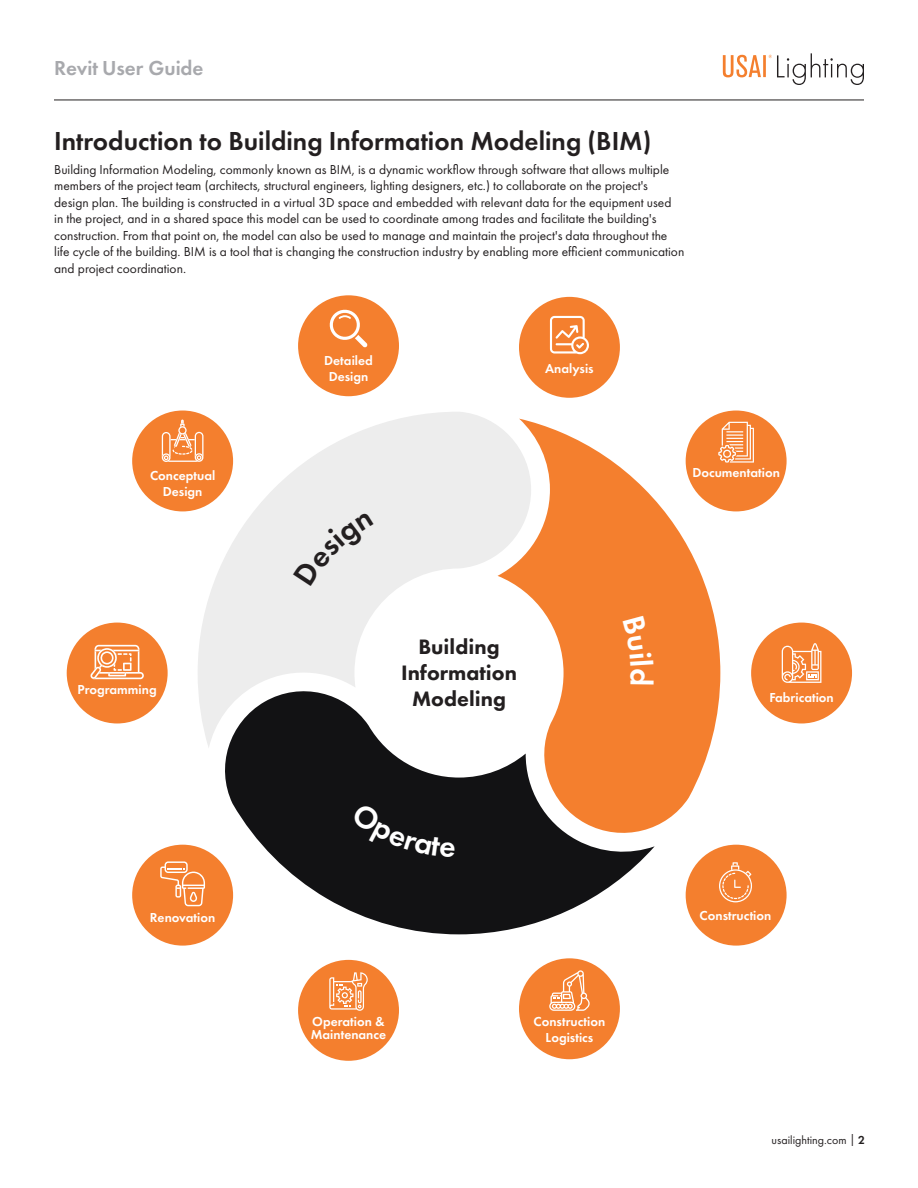
<style>
.page{position:relative;width:918px;height:1188px;background:#fff}
.page>*{position:absolute;margin:0;border:0;box-sizing:border-box;transform-origin:0 0}
.t1{font:600 27px "Futura PT";color:#231f20}
.t2{font:800 21.6px/26px "Futura PT";color:#231f20;text-align:center}
.t3{font:600 21px "Futura PT";color:#a8a9ad}
.t4{font:13.5px/16.5px "Futura PT";color:#231f20}
.t5{font:600 13.5px/16.2px "Futura PT";color:#fff;text-align:center}
.t6{font:12px "Futura PT";color:#231f20}
.s1{font-weight:600}
</style>
<div class="page">
<hr style="left:54px;top:100px;width:810px;height:1px;background:#231f20">
<svg style="left:723px;top:53px;width:141px;height:32px"></svg>
<svg style="left:531px;top:419px;width:189px;height:407px;fill:#f47f2e"></svg>
<svg style="left:215px;top:681px;width:440px;height:253px;fill:#121214"></svg>
<svg style="left:198px;top:412px;width:333px;height:337px;fill:#ededed"></svg>
<div style="left:298px;top:295px;width:101px;height:101px;background:#f47f2e;border-radius:50%"></div>
<div style="left:519px;top:297px;width:101px;height:101px;background:#f47f2e;border-radius:50%"></div>
<div style="left:686px;top:411px;width:101px;height:100px;background:#f47f2e;border-radius:50%"></div>
<div style="left:132px;top:411px;width:101px;height:100px;background:#f47f2e;border-radius:50%"></div>
<div style="left:751px;top:623px;width:101px;height:100px;background:#f47f2e;border-radius:50%"></div>
<div style="left:67px;top:623px;width:101px;height:100px;background:#f47f2e;border-radius:50%"></div>
<div style="left:298px;top:960px;width:101px;height:101px;background:#f47f2e;border-radius:50%"></div>
<div style="left:519px;top:958px;width:101px;height:101px;background:#f47f2e;border-radius:50%"></div>
<div style="left:686px;top:845px;width:101px;height:101px;background:#f47f2e;border-radius:50%"></div>
<div style="left:132px;top:845px;width:101px;height:101px;background:#f47f2e;border-radius:50%"></div>
<svg style="left:329px;top:309px;width:39px;height:39px"></svg>
<svg style="left:550px;top:316px;width:39px;height:38px"></svg>
<svg style="left:718px;top:422px;width:36px;height:41px"></svg>
<svg style="left:782px;top:643px;width:39px;height:40px"></svg>
<svg style="left:719px;top:862px;width:33px;height:40px"></svg>
<svg style="left:549px;top:970px;width:41px;height:41px"></svg>
<svg style="left:329px;top:972px;width:39px;height:39px"></svg>
<svg style="left:160px;top:861px;width:45px;height:45px"></svg>
<svg style="left:91px;top:645px;width:53px;height:34px"></svg>
<svg style="left:162px;top:420px;width:41px;height:42px"></svg>
<div style="left:293px;top:512px;width:80px;height:74px;background:#ededed"></div>
<div style="left:623px;top:615px;width:31px;height:69px;background:#f47f2e"></div>
<div style="left:351px;top:802px;width:104px;height:56px;background:#121214"></div>
<p class="t3" style="left:54px;top:55px;width:151px">Revit User Guide</p>
<p class="t1" style="left:54px;top:124px;width:599px">Introduction to Building Information Modeling (BIM)</p>
<p class="t4" style="left:54px;top:161px;width:632px">Building Information Modeling, commonly known as BIM, is a dynamic workflow through software that allows multiple members of the project team (architects, structural engineers, lighting designers, etc.) to collaborate on the project's design plan. The building is constructed in a virtual 3D space and embedded with relevant data for the equipment used<br>in the project, and in a shared space this model can be used to coordinate among trades and facilitate the building's construction. From that point on, the model can also be used to manage and maintain the project's data throughout the life cycle of the building. BIM is a tool that is changing the construction industry by enabling more efficient communication and project coordination.</p>
<p class="t5" style="left:324px;top:352px;width:50px">Detailed<br>Design</p>
<p class="t5" style="left:545px;top:360px;width:50px">Analysis</p>
<p class="t5" style="left:150px;top:467px;width:67px">Conceptual</p>
<p class="t5" style="left:163px;top:484px;width:41px">Design</p>
<p class="t5" style="left:692px;top:464px;width:89px">Documentation</p>
<p class="t5" style="left:78px;top:682px;width:81px">Programming</p>
<p class="t2" style="left:401px;top:634px;width:117px">Building<br>Information<br>Modeling</p>
<p class="t5" style="left:769px;top:689px;width:66px">Fabrication</p>
<p class="t5" style="left:150px;top:910px;width:67px">Renovation</p>
<p class="t5" style="left:311px;top:1015px;width:77px;line-height:13.2px;text-align:left">Operation &amp;<br>Maintenance</p>
<p class="t5" style="left:534px;top:1013px;width:73px">Construction<br>Logistics</p>
<p class="t5" style="left:700px;top:907px;width:73px">Construction</p>
<p class="t6" style="left:772px;top:1132px;width:95px">usailighting.com | <span class="s1">2</span></p>
</div>
